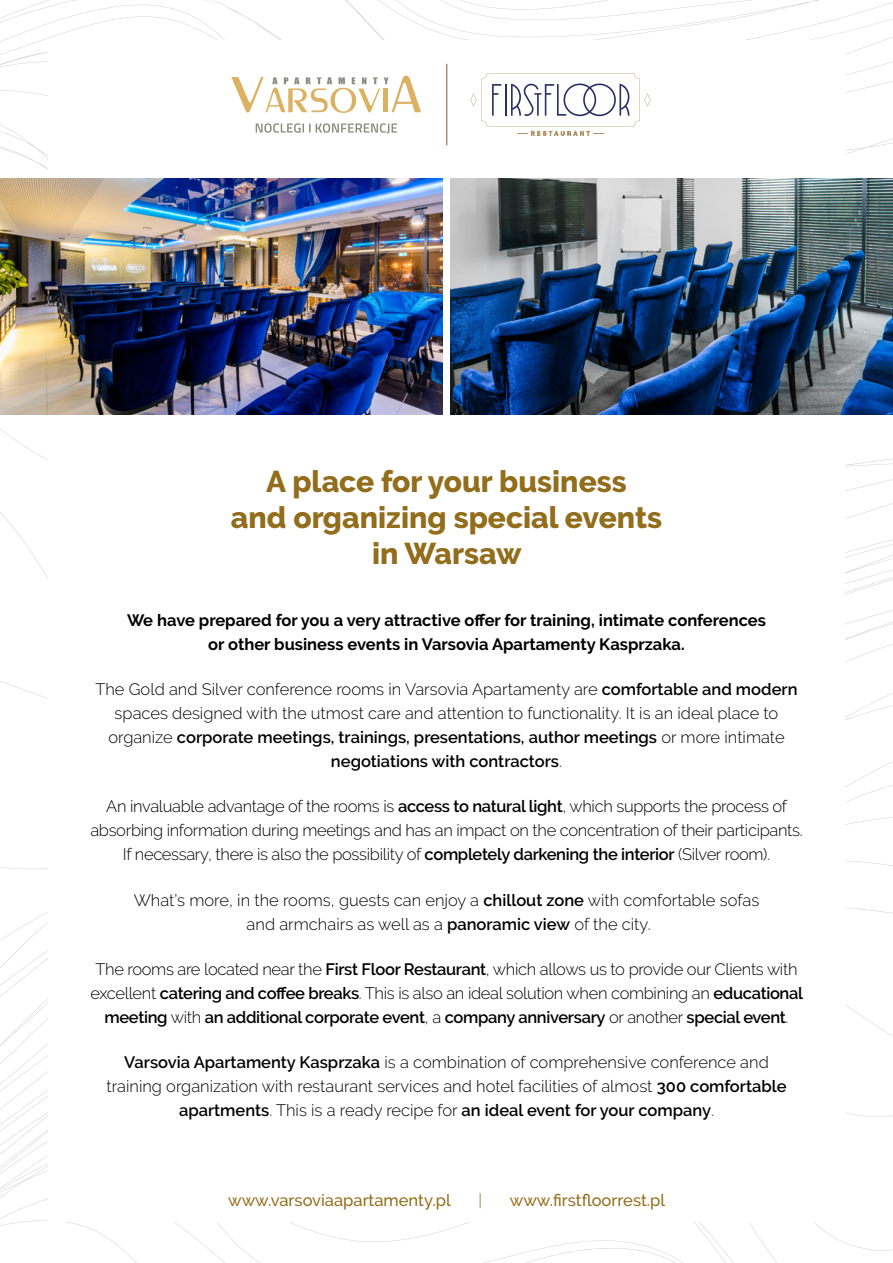
<style>
.page{position:relative;width:893px;height:1263px;background:#fff}
.page>*{position:absolute;margin:0;border:0;box-sizing:border-box;transform-origin:0 0}
.t1{font:800 30px/36px "Raleway";color:#926d1b;text-align:center}
.t2{font:300 16.5px/24px "Raleway";color:#000;text-align:center}
.t3{font:300 16.5px/24px "Raleway";letter-spacing:-.02em;color:#000;text-align:center}
.t4{font:700 16.5px/24px "Raleway";color:#000;text-align:center}
.t5{font:500 16.5px "Raleway";color:#926d1b}
.t6{font:300 16.5px "Raleway";color:#926d1b}
.s1{font-weight:600}
</style>
<div class="page">
<svg style="left:0;top:0;width:893px;height:87px"></svg>
<svg style="left:0;top:1056px;width:893px;height:207px"></svg>
<div style="left:48px;top:41px;width:797px;height:1181px;background:#fff"></div>
<svg style="left:470px;top:73px;width:181px;height:63px"></svg>
<svg style="left:256px;top:123px;width:141px;height:10px"></svg>
<svg style="left:231px;top:76px;width:190px;height:37px"></svg>
<hr style="left:446px;top:64px;width:1px;height:81px;background:#9f865f">
<img style="left:0;top:179px;width:442px;height:236px">
<img style="left:451px;top:179px;width:442px;height:236px">
<h1 class="t1" style="left:231px;top:463px;width:433px">A place for your business<br>and organizing special events in Warsaw</h1>
<p class="t4" style="left:127px;top:608px;width:640px">We have prepared for you a very attractive offer for training, intimate conferences or other business events in Varsovia Apartamenty Kasprzaka.</p>
<p class="t2" style="left:95px;top:677px;width:704px">The Gold and Silver conference rooms in Varsovia Apartamenty are <span class="s1">comfortable and modern </span>spaces designed with the utmost care and attention to functionality. It is an ideal place to organize <span class="s1">corporate meetings, trainings, presentations, author meetings</span> or more intimate <span class="s1">negotiations with contractors</span>.</p>
<p class="t3" style="left:90px;top:794px;width:714px">An invaluable advantage of the rooms is <span class="s1">access to natural light</span>, which supports the process of absorbing information during meetings and has an impact on the concentration of their participants.<br>If necessary, there is also the possibility of <span class="s1">completely darkening the interior</span> (Silver room).</p>
<p class="t2" style="left:134px;top:888px;width:627px">What’s more, in the rooms, guests can enjoy a <span class="s1">chillout zone</span> with comfortable sofas and armchairs as well as a <span class="s1">panoramic view</span> of the city.</p>
<p class="t3" style="left:90px;top:957px;width:714px">The rooms are located near the <span class="s1">First Floor Restaurant</span>, which allows us to provide our Clients with excellent <span class="s1">catering and coffee breaks</span>. This is also an ideal solution when combining an <span class="s1">educational meeting</span> with <span class="s1">an additional corporate event</span>, a <span class="s1">company anniversary</span> or another <span class="s1">special event</span>.</p>
<p class="t2" style="left:106px;top:1050px;width:682px"><span class="s1">Varsovia Apartamenty Kasprzaka</span> is a combination of comprehensive conference and training organization with restaurant services and hotel facilities of almost <span class="s1">300 comfortable apartments</span>. This is a ready recipe for <span class="s1">an ideal event for your company</span>.</p>
<p class="t5" style="left:228px;top:1191px;width:224px">www.varsoviaapartamenty.pl</p>
<p class="t6" style="left:478px;top:1191px;width:5px">|</p>
<p class="t5" style="left:510px;top:1191px;width:157px">www.firstfloorrest.pl</p>
</div>
